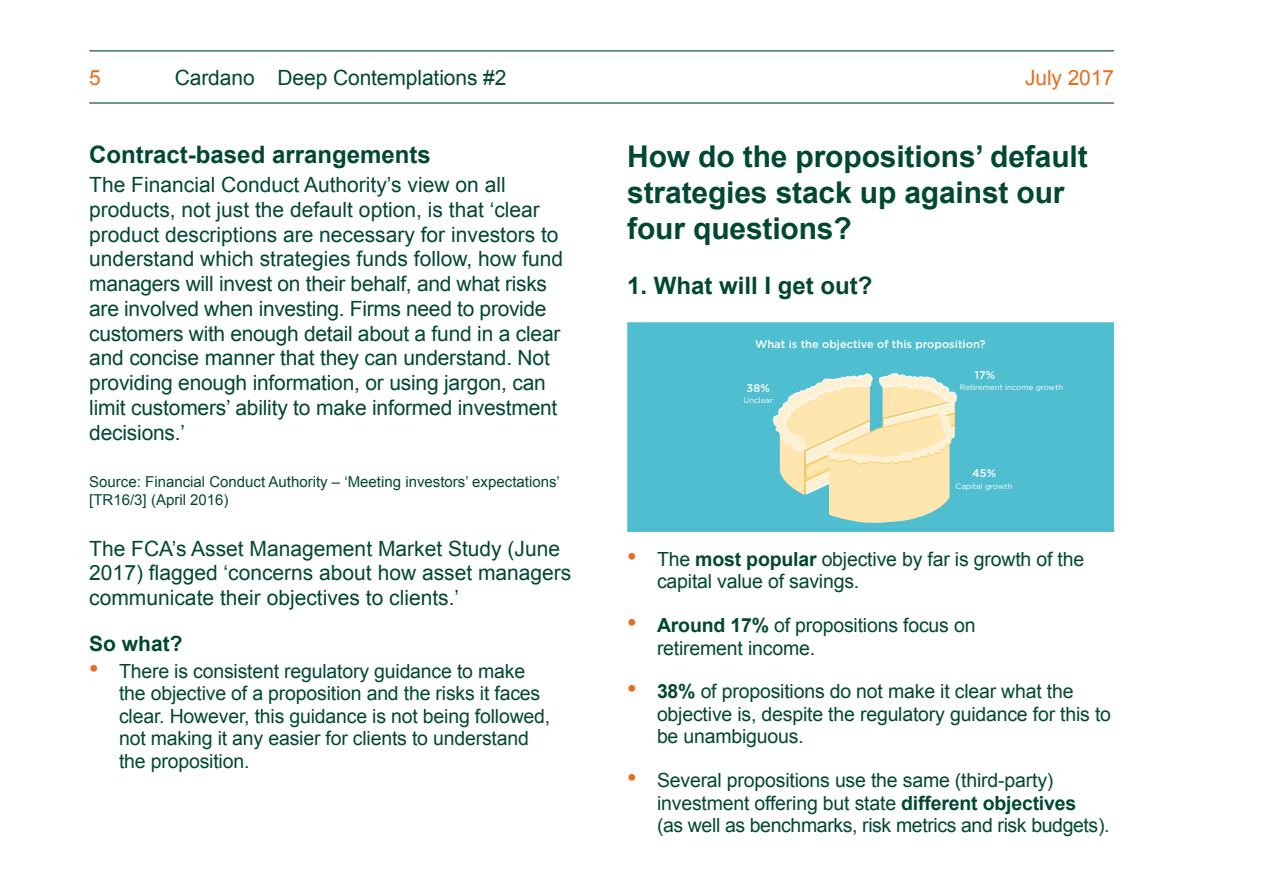
<style>
.page{position:relative;width:1263px;height:893px;background:#fff}
.page>*{position:absolute;margin:0;border:0;box-sizing:border-box;transform-origin:0 0}
.t1{font:700 30px/36px "Arial";letter-spacing:-.005em;color:#004833}
.t2{font:700 24px "Arial";color:#004833}
.t3{font:21px/24.8px "Arial";letter-spacing:-.005em;color:#004833}
.t4{font:21px "Arial";letter-spacing:-.005em;color:#e86d1f}
.t5{font:700 21px "Arial";color:#004833}
.t6{font:19.5px/22.5px "Arial";letter-spacing:-.01em;color:#004833}
.t7{font:15px/18px "Arial";color:#004833}
.t8{font:500 11.1px "Gotham";color:#fff}
.t9{font:7.8px "Gotham";color:#fff}
.s1{font-size:27px;color:#e86d1f}
.s2{font-weight:700}
</style>
<div class="page">
<hr style="left:89px;top:50px;width:1025px;height:1px;background:#004833">
<hr style="left:89px;top:102px;width:1025px;height:2px;background:#004833">
<div style="left:627px;top:322px;width:487px;height:210px;background:#4ebed0"></div>
<svg style="left:772px;top:372px;width:185px;height:151px"></svg>
<p class="t4" style="left:89px;top:64px;width:13px">5</p>
<p class="t3" style="left:175px;top:66px;width:333px">Cardano Deep Contemplations #2</p>
<p class="t4" style="left:1025px;top:64px;width:91px">July 2017</p>
<p class="t2" style="left:89px;top:139px;width:343px">Contract-based arrangements</p>
<p class="t3" style="left:89px;top:173px;width:475px">The Financial Conduct Authority’s view on all products, not just the default option, is that ‘clear product descriptions are necessary for investors to understand which strategies funds follow, how fund managers will invest on their behalf, and what risks are involved when investing. Firms need to provide customers with enough detail about a fund in a clear and concise manner that they can understand. Not providing enough information, or using jargon, can limit customers’ ability to make informed investment decisions.’</p>
<p class="t7" style="left:89px;top:473px;width:472px">Source: Financial Conduct Authority – ‘Meeting investors’ expectations’ [TR16/3] (April 2016)</p>
<p class="t3" style="left:89px;top:536px;width:484px">The FCA’s Asset Management Market Study (June<br>2017) flagged ‘concerns about how asset managers communicate their objectives to clients.’</p>
<p class="t5" style="left:89px;top:630px;width:95px">So what?</p>
<p class="t6" style="left:119px;top:660px;width:433px;text-indent:-30px"><span class="s1">•</span> There is consistent regulatory guidance to make the objective of a proposition and the risks it faces clear. However, this guidance is not being followed, not making it any easier for clients to understand the proposition.</p>
<h1 class="t1" style="left:627px;top:140px;width:462px">How do the propositions’ default strategies stack up against our four questions?</h1>
<p class="t2" style="left:627px;top:269px;width:247px">1. What will I get out?</p>
<p class="t8" style="left:755px;top:337px;width:232px">What is the objective of this proposition?</p>
<p class="t8" style="left:975px;top:368px;width:22px">17%</p>
<p class="t9" style="left:960px;top:383px;width:105px">Retirement income growth</p>
<p class="t8" style="left:747px;top:381px;width:25px">38%</p>
<p class="t9" style="left:743px;top:396px;width:31px">Unclear</p>
<p class="t8" style="left:972px;top:466px;width:25px">45%</p>
<p class="t9" style="left:956px;top:481px;width:59px">Capital growth</p>
<p class="t6" style="left:657px;top:548px;width:429px;text-indent:-30px"><span class="s1">•</span> The <span class="s2">most popular</span> objective by far is growth of the capital value of savings.</p>
<p class="t6" style="left:657px;top:614px;width:320px;text-indent:-30px"><span class="s1">•</span> <span class="s2">Around 17%</span> of propositions focus on retirement income.</p>
<p class="t6" style="left:657px;top:680px;width:456px;text-indent:-30px"><span class="s1">•</span> <span class="s2">38%</span> of propositions do not make it clear what the objective is, despite the regulatory guidance for this to be unambiguous.</p>
<p class="t6" style="left:657px;top:769px;width:454px;text-indent:-30px"><span class="s1">•</span> Several propositions use the same (third-party) investment offering but state <span class="s2">different objectives<br></span>(as well as benchmarks, risk metrics and risk budgets).</p>
</div>
